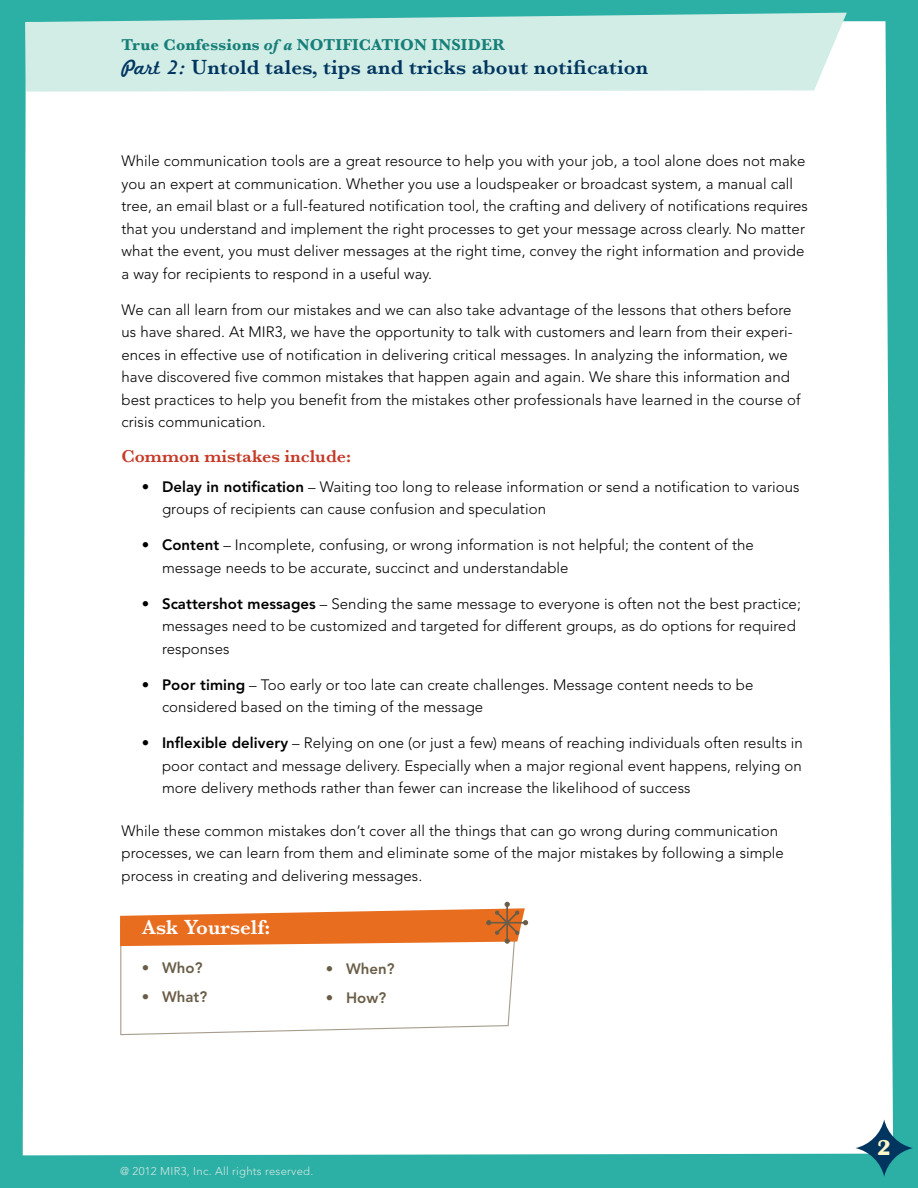
<style>
.page{position:relative;width:918px;height:1188px;background:#2cafa4}
.page>*{position:absolute;margin:0;border:0;box-sizing:border-box;transform-origin:0 0}
.t1{font:700 22.5px "Britannic";color:#fef6c6}
.t2{font:600 21px "Baskerville";letter-spacing:.01em;color:#00355f}
.t3{font:600 21px "Baskerville";color:#fff}
.t4{font:600 18px "Baskerville";color:#c53927}
.t5{font:700 16.5px "Baskerville";letter-spacing:.01em;color:#168078}
.t6{font:300 15px/22.5px "Avenir";letter-spacing:.005em;color:#000}
.t7{font:800 15px "Avenir";letter-spacing:.005em;color:#695d47}
.t8{font:300 11.25px "Avenir";letter-spacing:.025em;color:#d4e9e6}
.s1{font-style:italic}
.s2{font-family:"Marketing Script";font-weight:400}
.s3{font-weight:800}
</style>
<div class="page">
<div style="left:23px;top:21px;width:870px;height:1134px;background:#fff"></div>
<svg style="left:856px;top:1119px;width:57px;height:58px"></svg>
<svg style="left:25px;top:13px;width:822px;height:79px;background:#cae9e3"></svg>
<div style="left:120px;top:946px;width:397px;height:90px;background:#fff"></div>
<svg style="left:120px;top:902px;width:408px;height:44px;background:#ec965f"></svg>
<p class="t5" style="left:122px;top:34px;width:385px">True Confessions <span class="s1">of a</span> NOTIFICATION INSIDER</p>
<h2 class="t2" style="left:122px;top:54px;width:528px"><span class="s2">Part 2:</span> Untold tales, tips and tricks about notification</h2>
<p class="t6" style="left:122px;top:150px;width:688px">While communication tools are a great resource to help you with your job, a tool alone does not make you an expert at communication. Whether you use a loudspeaker or broadcast system, a manual call tree, an email blast or a full-featured notification tool, the crafting and delivery of notifications requires that you understand and implement the right processes to get your message across clearly. No matter what the event, you must deliver messages at the right time, convey the right information and provide a way for recipients to respond in a useful way.</p>
<p class="t6" style="left:122px;top:298px;width:681px">We can all learn from our mistakes and we can also take advantage of the lessons that others before us have shared. At MIR3, we have the opportunity to talk with customers and learn from their experi&shy;ences in effective use of notification in delivering critical messages. In analyzing the information, we have discovered five common mistakes that happen again and again. We share this information and best practices to help you benefit from the mistakes other professionals have learned in the course of crisis communication.</p>
<p class="t4" style="left:122px;top:446px;width:231px">Common mistakes include:</p>
<p class="t6" style="left:162px;top:475px;width:639px;text-indent:-20px"><span class="s3">• Delay in notification</span> – Waiting too long to release information or send a notification to various groups of recipients can cause confusion and speculation</p>
<p class="t6" style="left:162px;top:534px;width:593px;text-indent:-20px"><span class="s3">• Content</span> – Incomplete, confusing, or wrong information is not helpful; the content of the message needs to be accurate, succinct and understandable</p>
<p class="t6" style="left:162px;top:592px;width:640px;text-indent:-20px"><span class="s3">• Scattershot messages</span> – Sending the same message to everyone is often not the best practice; messages need to be customized and targeted for different groups, as do options for required responses</p>
<p class="t6" style="left:162px;top:673px;width:593px;text-indent:-20px"><span class="s3">• Poor timing</span> – Too early or too late can create challenges. Message content needs to be considered based on the timing of the message</p>
<p class="t6" style="left:162px;top:732px;width:642px;text-align:justify;text-indent:-20px"><span class="s3">• Inflexible delivery</span> – Relying on one (or just a few) means of reaching individuals often results in poor contact and message delivery. Especially when a major regional event happens, relying on more delivery methods rather than fewer can increase the likelihood of success</p>
<p class="t6" style="left:122px;top:820px;width:664px">While these common mistakes don’t cover all the things that can go wrong during communication processes, we can learn from them and eliminate some of the major mistakes by following a simple process in creating and delivering messages.</p>
<h2 class="t3" style="left:142px;top:915px;width:130px">Ask Yourself:</h2>
<p class="t7" style="left:142px;top:959px;width:62px">• Who?</p>
<p class="t7" style="left:142px;top:988px;width:67px">• What?</p>
<p class="t7" style="left:326px;top:960px;width:70px">• When?</p>
<p class="t7" style="left:326px;top:989px;width:62px">• How?</p>
<p class="t8" style="left:120px;top:1164px;width:195px">@ 2012 MIR3, Inc. All rights reserved.</p>
<h1 class="t1" style="left:877px;top:1135px;width:15px">2</h1>
</div>
